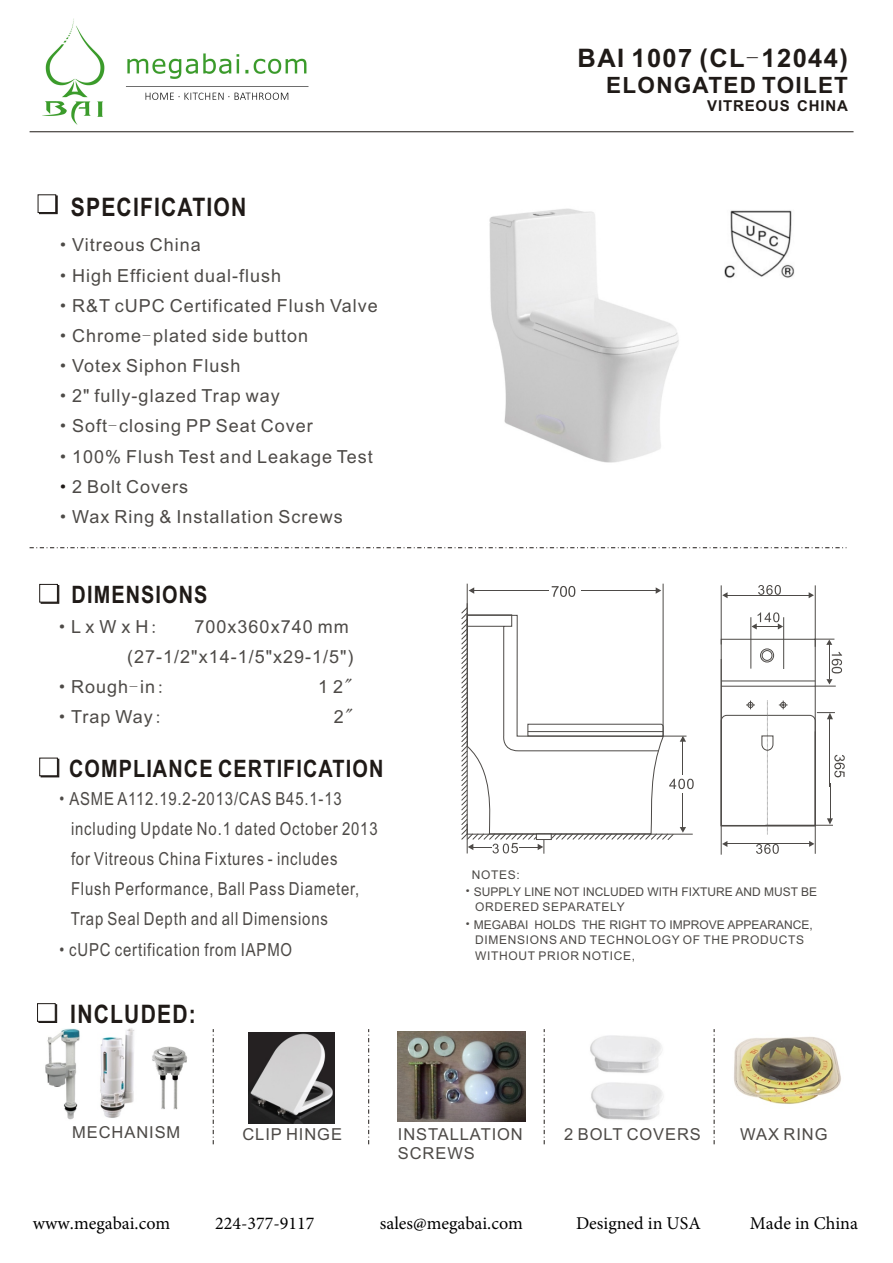
<style>
.page{position:relative;width:893px;height:1263px;background:#fff}
.page>*{position:absolute;margin:0;border:0;box-sizing:border-box;transform-origin:0 0}
.t1{font:700 25.5px "Arial";letter-spacing:.055em;color:#1f1a17;scale:.83 1}
.t2{font:700 25.5px "Arial";letter-spacing:.055em;color:#1f1a17}
.t3{font:700 24px "Arial";letter-spacing:.055em;color:#1f1a17;scale:.83 1}
.t4{font:700 22.5px "Arial";letter-spacing:.055em;color:#1f1a17}
.t5{font:18px/30.2px "Arial";letter-spacing:.055em;color:#4d4a47}
.t6{font:18px "Arial";letter-spacing:.055em;color:#4d4a47;scale:.83 1}
.t7{font:18px "Minion Pro";color:#000}
.t8{font:16.5px "Arial";letter-spacing:.055em;color:#4d4a47}
.t9{font:700 15px "Arial";letter-spacing:.055em;color:#1f1a17}
.t10{font:12px/14.9px "Arial";color:#4d4a47;text-align:center}
.t11{font:12px "Arial";letter-spacing:.055em;color:#4d4a47}
.s1{font-family:"Sim Sun"}
.s2{font-family:"Sim Sun";color:#1f1a17}
.s3{font-family:"Sim Sun";font-weight:400}
</style>
<div class="page">
<hr style="left:30px;top:131px;width:823px;height:1px;background:#1f1a17">
<img style="left:724px;top:210px;width:70px;height:68px">
<svg style="left:39px;top:195px;width:19px;height:19px"></svg>
<div style="left:38px;top:194px;width:18px;height:19px;background:#fff;border:1px solid #1f1a17"></div>
<svg style="left:41px;top:585px;width:18px;height:19px"></svg>
<div style="left:39px;top:584px;width:19px;height:18px;background:#fff;border:1px solid #1f1a17"></div>
<div style="left:39px;top:1004px;width:18px;height:19px;background:#1f1a17;border:1px solid #1f1a17"></div>
<div style="left:37px;top:1003px;width:19px;height:19px;background:#fff;border:1px solid #1f1a17"></div>
<svg style="left:30px;top:547px;width:816px;height:1px"></svg>
<div style="left:41px;top:759px;width:18px;height:18px;background:#1f1a17;border:1px solid #1f1a17"></div>
<div style="left:39px;top:758px;width:19px;height:18px;background:#fff;border:1px solid #1f1a17"></div>
<svg style="left:213px;top:1029px;width:1px;height:115px"></svg>
<svg style="left:368px;top:1029px;width:1px;height:115px"></svg>
<svg style="left:544px;top:1029px;width:1px;height:115px"></svg>
<svg style="left:714px;top:1029px;width:1px;height:115px"></svg>
<img style="left:734px;top:1037px;width:107px;height:67px">
<img style="left:249px;top:1033px;width:85px;height:90px">
<img style="left:591px;top:1082px;width:72px;height:38px">
<img style="left:590px;top:1035px;width:72px;height:38px">
<img style="left:45px;top:1028px;width:35px;height:92px">
<img style="left:100px;top:1028px;width:34px;height:90px">
<img style="left:152px;top:1046px;width:35px;height:64px">
<img style="left:489px;top:208px;width:190px;height:255px">
<svg style="left:466px;top:583px;width:198px;height:31px"></svg>
<svg style="left:552px;top:586px;width:23px;height:11px"></svg>
<svg style="left:756px;top:845px;width:23px;height:9px"></svg>
<hr style="left:721px;top:659px;width:1px;height:196px;background:#4d4a47">
<hr style="left:815px;top:731px;width:1px;height:123px;background:#4d4a47">
<hr style="left:760px;top:844px;width:50px;height:1px;background:#4d4a47">
<svg style="left:809px;top:841px;width:5px;height:6px"></svg>
<hr style="left:727px;top:844px;width:36px;height:1px;background:#4d4a47">
<svg style="left:722px;top:841px;width:5px;height:6px"></svg>
<svg style="left:758px;top:585px;width:23px;height:10px"></svg>
<hr style="left:721px;top:585px;width:1px;height:59px;background:#4d4a47">
<hr style="left:815px;top:585px;width:1px;height:62px;background:#4d4a47">
<hr style="left:725px;top:595px;width:35px;height:1px;background:#4d4a47">
<svg style="left:722px;top:592px;width:6px;height:6px"></svg>
<hr style="left:754px;top:595px;width:57px;height:1px;background:#4d4a47">
<svg style="left:809px;top:592px;width:5px;height:6px"></svg>
<hr style="left:751px;top:617px;width:1px;height:52px;background:#4d4a47">
<hr style="left:783px;top:617px;width:1px;height:52px;background:#4d4a47">
<svg style="left:751px;top:612px;width:32px;height:17px"></svg>
<div style="left:760px;top:649px;width:14px;height:13px;border:1px solid #4d4a47;border-radius:50%"></div>
<div style="left:762px;top:650px;width:10px;height:10px;background:#fff;border-radius:50%"></div>
<div style="left:762px;top:650px;width:10px;height:11px;border:1px solid #4d4a47;border-radius:50%"></div>
<hr style="left:829px;top:646px;width:1px;height:33px;background:#4d4a47">
<svg style="left:815px;top:679px;width:21px;height:8px"></svg>
<hr style="left:721px;top:686px;width:94px;height:1px;background:#4d4a47">
<hr style="left:721px;top:681px;width:94px;height:1px;background:#4d4a47">
<svg style="left:814px;top:639px;width:28px;height:34px"></svg>
<svg style="left:720px;top:700px;width:125px;height:135px"></svg>
<img style="left:397px;top:1031px;width:129px;height:90px">
<svg style="left:461px;top:614px;width:233px;height:240px"></svg>
<img style="left:42px;top:18px;width:267px;height:107px">
<h1 class="t1" style="left:71px;top:198px;width:213px">SPECIFICATION</h1>
<p class="t5" style="left:54px;top:232px;width:325px"><span class="s1">·</span>Vitreous China<br><span class="s1">·</span>High Efficient dual-flush<br><span class="s1">·</span>R T cUPC Certificated Flush Valve <span class="s1">·</span>Chrome<span class="s1">-</span>plated side button <span class="s1">·</span>Votex Siphon Flush<br><span class="s1">·</span>2" fully-glazed Trap way <span class="s1">·</span>Soft<span class="s1">-</span>closing PP Seat Cover <span class="s1">·</span>100% Flush Test and Leakage Test <span class="s2">·</span>2 Bolt Covers</p>
<p class="t5" style="left:86px;top:292px;width:14px">&amp;</p>
<p class="t5" style="left:54px;top:503px;width:290px"><span class="s1">·</span>Wax Ring &amp; Installation Screws</p>
<h2 class="t3" style="left:72px;top:585px;width:165px">DIMENSIONS</h2>
<p class="t5" style="left:53px;top:613px;width:107px"><span class="s1">·</span>L x W x H<span class="s1">:</span></p>
<p class="t5" style="left:195px;top:613px;width:156px">700x360x740 mm</p>
<p class="t5" style="left:127px;top:643px;width:228px">(27-1/2"x14-1/5"x29-1/5")</p>
<p class="t5" style="left:53px;top:673px;width:113px"><span class="s1">·</span>Rough<span class="s1">-</span>in<span class="s1">:</span></p>
<p class="t5" style="left:318px;top:673px;width:37px">1 2<span class="s1">"</span></p>
<p class="t5" style="left:53px;top:703px;width:111px"><span class="s1">·</span>Trap Way<span class="s1">:</span></p>
<p class="t5" style="left:334px;top:703px;width:22px">2<span class="s1">"</span></p>
<h2 class="t3" style="left:69px;top:759px;width:380px">COMPLIANCE CERTIFICATION</h2>
<p class="t6" style="left:54px;top:792px;width:348px"><span class="s1">·</span>ASME A112.19.2-2013/CAS B45.1-13</p>
<p class="t6" style="left:71px;top:822px;width:371px">including Update No.1 dated October 2013</p>
<p class="t6" style="left:71px;top:852px;width:323px">for Vitreous China Fixtures - includes</p>
<p class="t6" style="left:71px;top:882px;width:349px">Flush Performance, Ball Pass Diameter,</p>
<p class="t6" style="left:71px;top:912px;width:311px">Trap Seal Depth and all Dimensions</p>
<p class="t6" style="left:54px;top:942px;width:288px"><span class="s1">·</span>cUPC certification from IAPMO</p>
<h1 class="t1" style="left:70px;top:1004px;width:153px">INCLUDED:</h1>
<h1 class="t2" style="left:578px;top:49px;width:272px">BAI 1007 (CL<span class="s3">-</span>12044)</h1>
<p class="t4" style="left:606px;top:77px;width:243px">ELONGATED TOILET</p>
<p class="t9" style="left:707px;top:100px;width:142px">VITREOUS CHINA</p>
<p class="t10" style="left:472px;top:869px;width:50px">NOTES:</p>
<p class="t10" style="left:462px;top:885px;width:357px"><span class="s1">·</span>SUPPLY LINE NOT INCLUDED WITH FIXTURE AND MUST BE</p>
<p class="t11" style="left:475px;top:903px;width:151px">ORDERED SEPARATELY</p>
<p class="t10" style="left:462px;top:917px;width:352px"><span class="s1">·</span>MEGABAI HOLDS THE RIGHT TO IMPROVE APPEARANCE,<br>DIMENSIONS AND TECHNOLOGY OF THE PRODUCTS</p>
<p class="t11" style="left:475px;top:951px;width:161px">WITHOUT PRIOR NOTICE,</p>
<p class="t8" style="left:72px;top:1126px;width:110px">MECHANISM</p>
<p class="t8" style="left:242px;top:1128px;width:101px">CLIP HINGE</p>
<p class="t8" style="left:398px;top:1128px;width:126px">INSTALLATION</p>
<p class="t8" style="left:564px;top:1128px;width:138px">2 BOLT COVERS</p>
<p class="t8" style="left:398px;top:1146px;width:79px">SCREWS</p>
<p class="t8" style="left:740px;top:1128px;width:89px">WAX RING</p>
<p class="t7" style="left:33px;top:1211px;width:139px">www.megabai.com</p>
<p class="t7" style="left:215px;top:1211px;width:101px">224-377-9117</p>
<p class="t7" style="left:380px;top:1211px;width:145px">sales@megabai.com</p>
<p class="t7" style="left:576px;top:1211px;width:126px">Designed in USA</p>
<p class="t7" style="left:750px;top:1211px;width:110px">Made in China</p>
</div>
